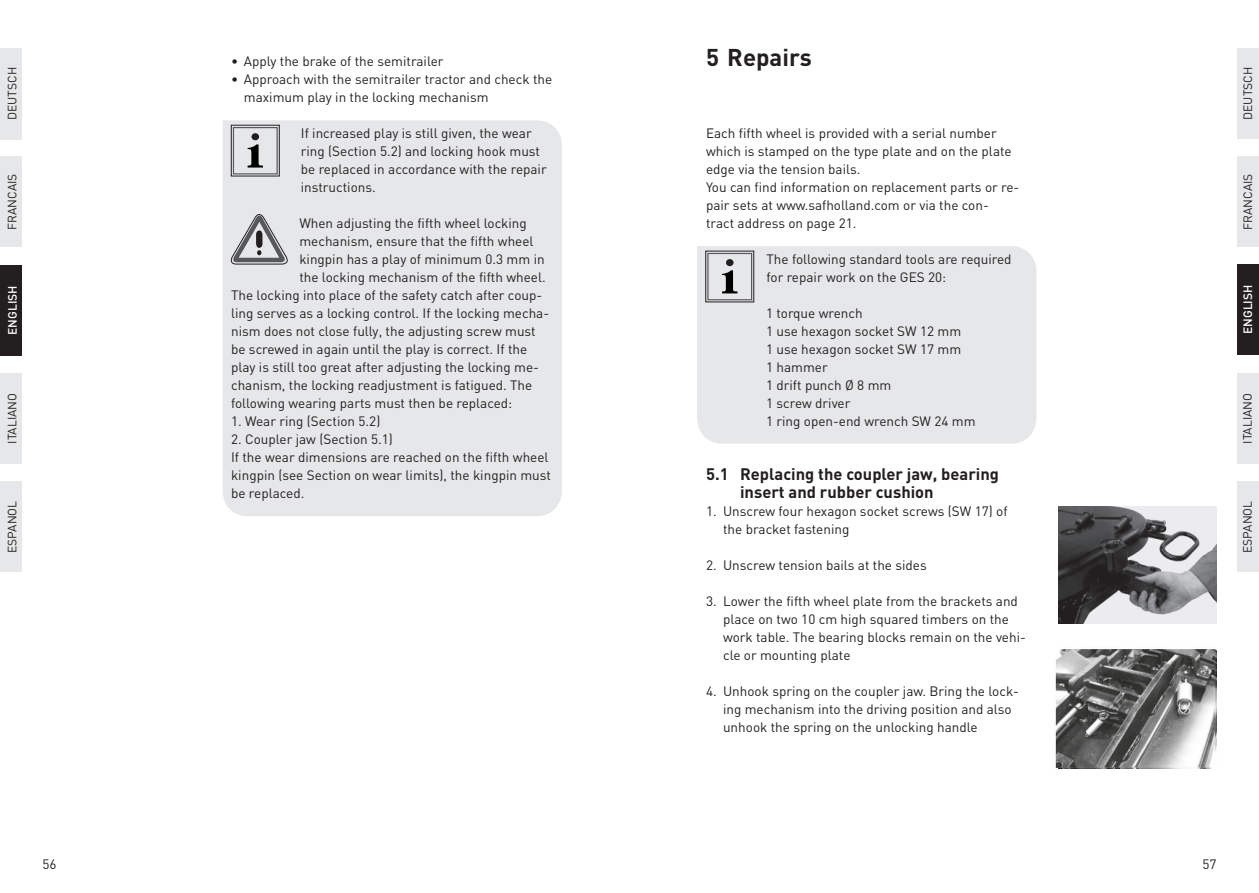
<style>
.page{position:relative;width:1259px;height:893px;background:#fff}
.page>*{position:absolute;margin:0;border:0;box-sizing:border-box;transform-origin:0 0}
.t1{font:700 24px "DIN";color:#231f20}
.t2{font:700 16.5px/18px "DIN";color:#231f20}
.t3{font:13.5px/18px "DIN";color:#231f20}
.t4{font:12px "DIN";color:#231f20}
.t5{font:500 12px "DIN";color:#fff}
</style>
<div class="page">
<div style="left:0;top:48px;width:21px;height:91px;background:#e6e7e9"></div>
<div style="left:0;top:156px;width:21px;height:91px;background:#e6e7e9"></div>
<div style="left:0;top:265px;width:21px;height:90px;background:#231f20"></div>
<div style="left:0;top:373px;width:21px;height:90px;background:#e6e7e9"></div>
<div style="left:0;top:482px;width:21px;height:90px;background:#e6e7e9"></div>
<div style="left:1237px;top:48px;width:22px;height:91px;background:#e6e7e9"></div>
<div style="left:1237px;top:156px;width:22px;height:91px;background:#e6e7e9"></div>
<div style="left:1237px;top:264px;width:22px;height:90px;background:#231f20"></div>
<div style="left:1237px;top:373px;width:22px;height:90px;background:#e6e7e9"></div>
<div style="left:1237px;top:482px;width:22px;height:90px;background:#e6e7e9"></div>
<div style="left:223px;top:120px;width:339px;height:396px;background:#e6e7e9"></div>
<img style="left:1058px;top:506px;width:158px;height:118px">
<div style="left:697px;top:246px;width:339px;height:198px;background:#e6e7e9"></div>
<svg style="left:228px;top:210px;width:62px;height:70px;background:#c3c4c6"></svg>
<div style="left:705px;top:251px;width:49px;height:51px;border:1px solid #231f20"></div>
<div style="left:707px;top:253px;width:45px;height:47px;border:1px solid #57585a"></div>
<div style="left:726px;top:259px;width:7px;height:7px;background:#231f20;border-radius:50%"></div>
<svg style="left:722px;top:270px;width:15px;height:23px"></svg>
<div style="left:231px;top:125px;width:48px;height:51px;border:1px solid #231f20"></div>
<div style="left:233px;top:127px;width:45px;height:47px;border:1px solid #57585a"></div>
<div style="left:251px;top:133px;width:8px;height:7px;background:#231f20;border-radius:50%"></div>
<svg style="left:248px;top:144px;width:15px;height:24px"></svg>
<img style="left:1055px;top:649px;width:162px;height:119px">
<img style="left:1058px;top:651px;width:158px;height:118px">
<p class="t4" style="left:5px;top:120px;width:55px;rotate:-90deg">DEUTSCH</p>
<p class="t4" style="left:5px;top:230px;width:58px;rotate:-90deg">FRANCAIS</p>
<p class="t5" style="left:5px;top:335px;width:51px;rotate:-90deg">ENGLISH</p>
<p class="t4" style="left:5px;top:444px;width:52px;rotate:-90deg">ITALIANO</p>
<p class="t4" style="left:5px;top:553px;width:54px;rotate:-90deg">ESPANOL</p>
<p class="t3" style="left:231px;top:52px;width:214px">• Apply the brake of the semitrailer</p>
<p class="t3" style="left:244px;top:70px;width:310px;text-indent:-13px">• Approach with the semitrailer tractor and check the maximum play in the locking mechanism</p>
<p class="t3" style="left:301px;top:124px;width:247px">If increased play is still given, the wear ring (Section 5.2) and locking hook must be replaced in accordance with the repair instructions.</p>
<p class="t3" style="left:299px;top:214px;width:229px">When adjusting the fifth wheel locking</p>
<p class="t3" style="left:299px;top:232px;width:236px">mechanism, ensure that the fifth wheel</p>
<p class="t3" style="left:299px;top:250px;width:247px">kingpin has a play of minimum 0.3 mm in</p>
<p class="t3" style="left:299px;top:268px;width:248px">the locking mechanism of the fifth wheel.</p>
<p class="t3" style="left:231px;top:286px;width:313px">The locking into place of the safety catch after coup-</p>
<p class="t3" style="left:231px;top:304px;width:319px">ling serves as a locking control. If the locking mecha-</p>
<p class="t3" style="left:231px;top:322px;width:306px">nism does not close fully, the adjusting screw must</p>
<p class="t3" style="left:231px;top:340px;width:298px">be screwed in again until the play is correct. If the</p>
<p class="t3" style="left:231px;top:358px;width:309px">play is still too great after adjusting the locking me-</p>
<p class="t3" style="left:231px;top:376px;width:303px">chanism, the locking readjustment is fatigued. The</p>
<p class="t3" style="left:231px;top:394px;width:283px">following wearing parts must then be replaced:</p>
<p class="t3" style="left:231px;top:412px;width:151px">1. Wear ring (Section 5.2)</p>
<p class="t3" style="left:231px;top:430px;width:321px">2. Coupler jaw (Section 5.1)<br>If the wear dimensions are reached on the fifth wheel kingpin (see Section on wear limits), the kingpin must be replaced.</p>
<h1 class="t1" style="left:706px;top:42px;width:107px">5 Repairs</h1>
<p class="t3" style="left:706px;top:124px;width:315px">Each fifth wheel is provided with a serial number which is stamped on the type plate and on the plate edge via the tension bails.<br>You can find information on replacement parts or re&shy;pair sets at www.safholland.com or via the con&shy;tract address on page 21.</p>
<p class="t3" style="left:766px;top:250px;width:247px">The following standard tools are required for repair work on the GES 20:</p>
<p class="t3" style="left:766px;top:304px;width:211px">1 torque wrench<br>1 use hexagon socket SW 12 mm<br>1 use hexagon socket SW 17 mm<br>1 hammer<br>1 drift punch Ø 8 mm<br>1 screw driver<br>1 ring open-end wrench SW 24 mm</p>
<p class="t2" style="left:740px;top:464px;width:260px;text-indent:-34px">5.1 Replacing the coupler jaw, bearing insert and rubber cushion</p>
<p class="t3" style="left:723px;top:502px;width:286px;text-indent:-17px">1. Unscrew four hexagon socket screws (SW 17) of the bracket fastening</p>
<p class="t3" style="left:706px;top:556px;width:222px">2. Unscrew tension bails at the sides</p>
<p class="t3" style="left:723px;top:592px;width:304px;text-indent:-17px">3. Lower the fifth wheel plate from the brackets and place on two 10 cm high squared timbers on the work table. The bearing blocks remain on the vehi&shy;cle or mounting plate</p>
<p class="t3" style="left:723px;top:682px;width:297px;text-indent:-17px">4. Unhook spring on the coupler jaw. Bring the lock&shy;ing mechanism into the driving position and also unhook the spring on the unlocking handle</p>
<p class="t4" style="left:1240px;top:120px;width:55px;rotate:-90deg">DEUTSCH</p>
<p class="t4" style="left:1240px;top:230px;width:58px;rotate:-90deg">FRANCAIS</p>
<p class="t5" style="left:1240px;top:334px;width:51px;rotate:-90deg">ENGLISH</p>
<p class="t4" style="left:1240px;top:444px;width:52px;rotate:-90deg">ITALIANO</p>
<p class="t4" style="left:1240px;top:553px;width:54px;rotate:-90deg">ESPANOL</p>
<p class="t3" style="left:43px;top:854px;width:16px">56</p>
<p class="t3" style="left:1202px;top:854px;width:16px">57</p>
</div>
